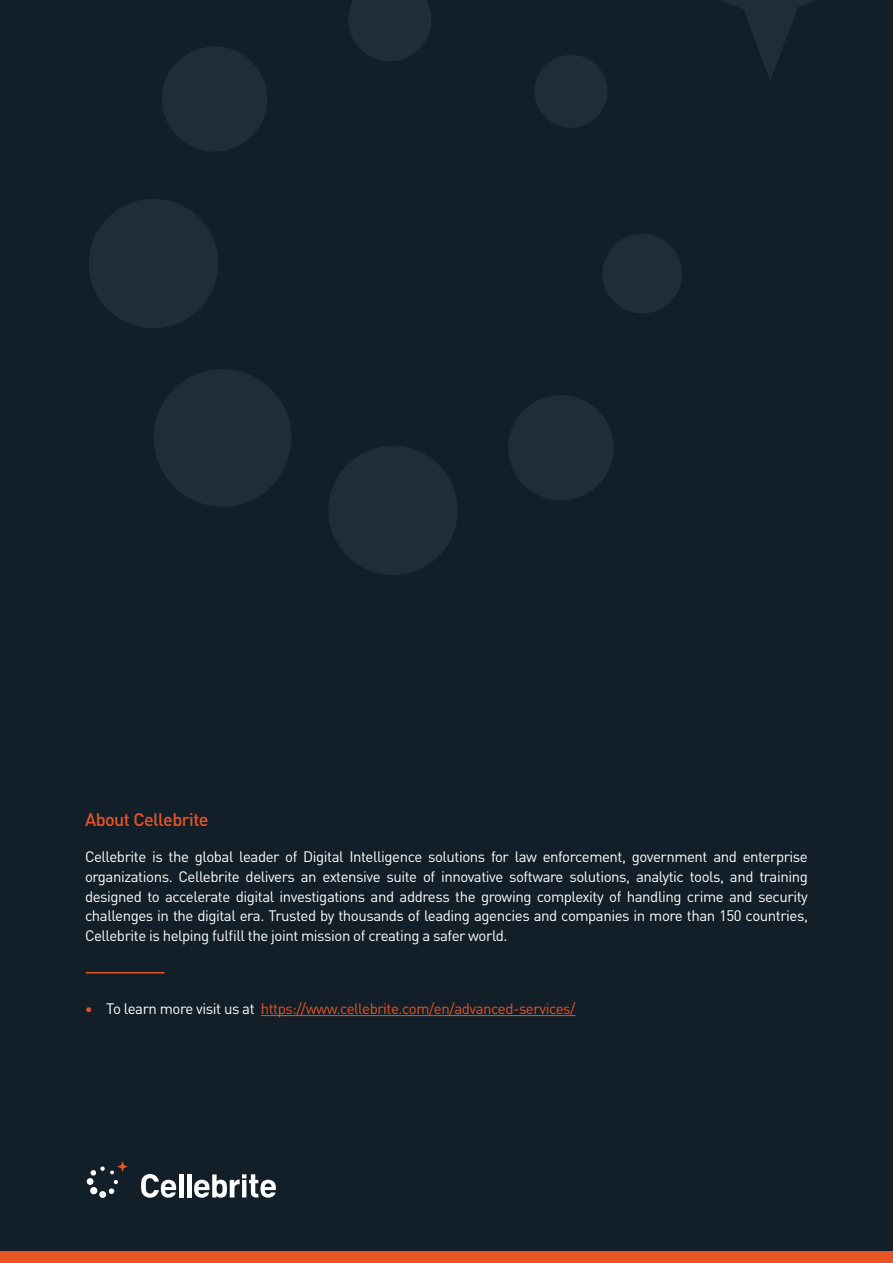
<style>
.page{position:relative;width:893px;height:1263px;background:#121e28}
.page>*{position:absolute;margin:0;border:0;box-sizing:border-box;transform-origin:0 0}
.t1{font:500 18px "DIN Pro";letter-spacing:-.03em;color:#e75525}
.t2{font:15px/19.5px "DIN Pro";letter-spacing:-.03em;color:#fff;text-align:justify}
.t3{font:15px "DIN Pro";letter-spacing:-.03em;color:#e75525}
.t4{font:700 15px "DIN Pro";color:#e75525}
.s1{color:#fff}
</style>
<div class="page">
<svg style="left:141px;top:1174px;width:35px;height:24px"></svg>
<hr style="left:179px;top:1174px;width:4px;height:23px;background:#fff">
<hr style="left:187px;top:1174px;width:4px;height:23px;background:#fff">
<svg style="left:194px;top:1174px;width:82px;height:24px"></svg>
<div style="left:99px;top:1191px;width:7px;height:7px;background:#fff;border-radius:50%"></div>
<div style="left:87px;top:1178px;width:7px;height:7px;background:#fff;border-radius:50%"></div>
<svg style="left:91px;top:1161px;width:37px;height:33px"></svg>
<div style="left:602px;top:234px;width:80px;height:79px;background:#212d36;border-radius:50%"></div>
<div style="left:328px;top:446px;width:130px;height:129px;background:#212d36;border-radius:50%"></div>
<div style="left:89px;top:199px;width:129px;height:129px;background:#212d36;border-radius:50%"></div>
<svg style="left:348px;top:0;width:83px;height:61px"></svg>
<div style="left:534px;top:55px;width:73px;height:73px;background:#212d36;border-radius:50%"></div>
<div style="left:162px;top:46px;width:105px;height:106px;background:#212d36;border-radius:50%"></div>
<div style="left:154px;top:369px;width:137px;height:138px;background:#212d36;border-radius:50%"></div>
<div style="left:508px;top:395px;width:105px;height:105px;background:#212d36;border-radius:50%"></div>
<svg style="left:720px;top:0;width:96px;height:80px"></svg>
<hr style="left:261px;top:1015px;width:315px;height:1px;background:#e75525">
<hr style="left:86px;top:972px;width:78px;height:1px;background:#e75525">
<div style="left:0;top:1251px;width:893px;height:12px;background:#e75525"></div>
<p class="t1" style="left:85px;top:805px;width:125px">About Cellebrite</p>
<p class="t2" style="left:85px;top:846px;width:724px">Cellebrite is the global leader of Digital Intelligence solutions for law enforcement, government and enterprise organizations. Cellebrite delivers an extensive suite of innovative software solutions, analytic tools, and training designed to accelerate digital investigations and address the growing complexity of handling crime and security challenges in the digital era. Trusted by thousands of leading agencies and companies in more than 150 countries, Cellebrite is helping fulfill the joint mission of creating a safer world.</p>
<p class="t4" style="left:85px;top:996px;width:9px">•</p>
<p class="t3" style="left:106px;top:997px;width:471px"><span class="s1">To learn more visit us at</span> https://www.cellebrite.com/en/advanced-services/</p>
</div>
